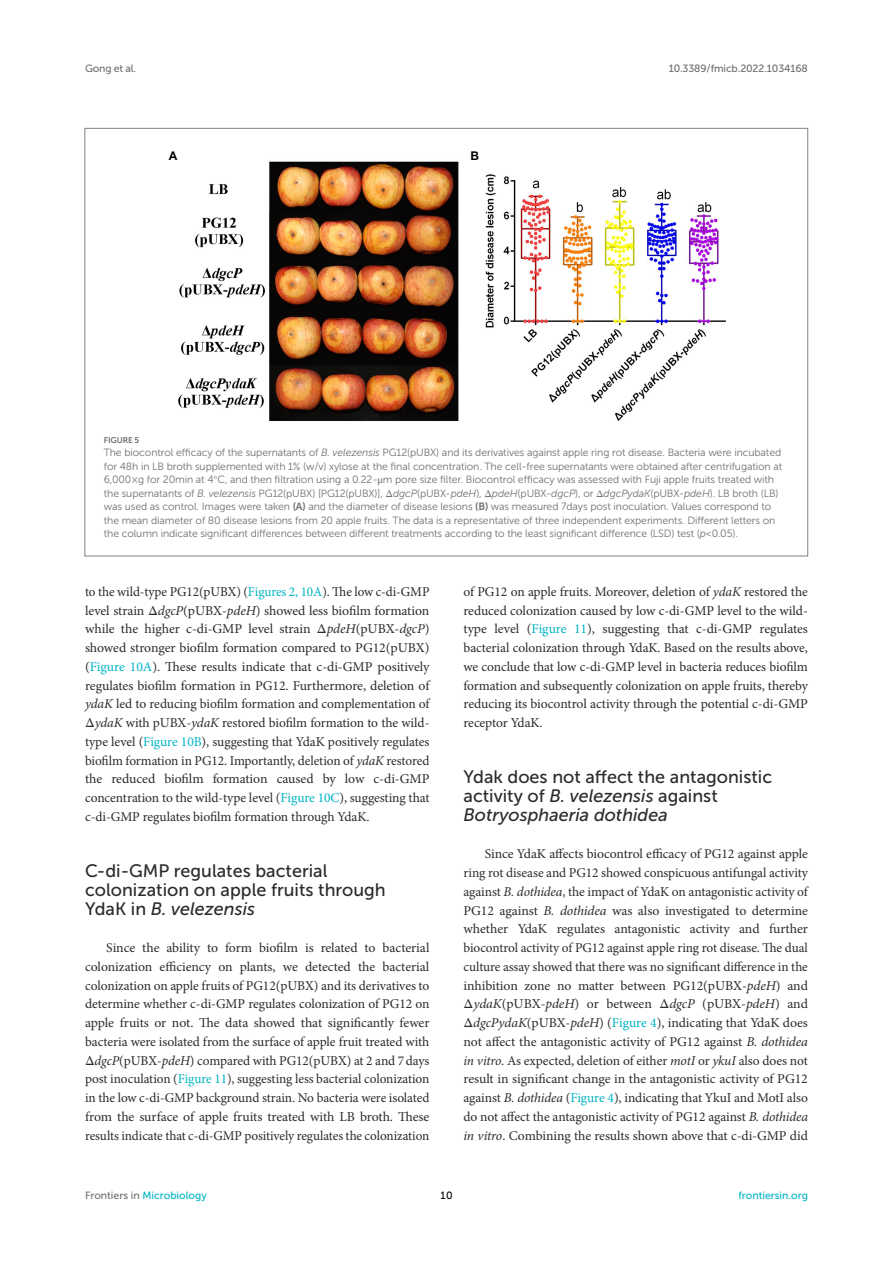
<style>
.page{position:relative;width:893px;height:1263px;background:#fff}
.page>*{position:absolute;margin:0;border:0;box-sizing:border-box;transform-origin:0 0}
.HEAD_2{font:18px/18.8px "Museo Sans 500";color:#2b2b2a}
.TEXT_FLUSH{font:13.5px/18.8px "Minion Pro";letter-spacing:-.005em;color:#2b2b2a;text-align:justify}
.t1{font:700 12px "Arial";color:#000}
.FIG_LEG{font:10.5px/13.5px "Museo Sans 300";letter-spacing:-.01em;color:#706f70}
.t2{font:10.5px "Museo Sans 500";color:#00b4c4}
.t3{font:10.5px "Museo Sans 500";letter-spacing:-.015em;color:#706f70}
.t4{font:10.5px "Museo Sans 500";color:#000}
.FIG_HD{font:8.25px "Museo Sans 700";letter-spacing:-.01em;color:#706f70}
.s1{font-style:italic}
.s2{font-family:"STIX"}
.s3{font-family:"STIX General"}
.s4{font-family:"Museo Sans 700"}
.s5{color:#00b4c4}
.s6{color:#706f70}
</style>
<div class="page">
<img style="left:178px;top:161px;width:548px;height:260px">
<p class="t3" style="left:85px;top:63px;width:53px">Gong et al.</p>
<p class="t3" style="left:669px;top:63px;width:141px">10.3389/fmicb.2022.1034168</p>
<p class="t1" style="left:169px;top:147px;width:10px">A</p>
<p class="t1" style="left:471px;top:147px;width:10px">B</p>
<p class="FIG_HD" style="left:104px;top:435px;width:37px">FIGURE 5</p>
<p class="FIG_LEG" style="left:104px;top:446px;width:680px">The biocontrol efficacy of the supernatants of <span class="s1">B. velezensis</span> PG12(pUBX) and its derivatives against apple ring rot disease. Bacteria were incubated for 48 h in LB broth supplemented with 1% (w/v) xylose at the final concentration. The cell-free supernatants were obtained after centrifugation at 6,000 ×g for 20 min at 4<span class="s2">°</span>C, and then filtration using a 0.22-<span class="s3">μ</span>m pore size filter. Biocontrol efficacy was assessed with Fuji apple fruits treated with the supernatants of <span class="s1">B. velezensis</span> PG12(pUBX) [PG12(pUBX)], <span class="s3">Δ</span><span class="s1">dgcP</span>(pUBX-<span class="s1">pdeH</span>), <span class="s3">Δ</span><span class="s1">pdeH</span>(pUBX-<span class="s1">dgcP</span>), or <span class="s3">Δ</span><span class="s1">dgcPydaK</span>(pUBX-<span class="s1">pdeH</span>). LB broth (LB) was used as control. Images were taken <span class="s4">(A)</span> and the diameter of disease lesions <span class="s4">(B)</span> was measured 7 days post inoculation. Values correspond to the mean diameter of 80 disease lesions from 20 apple fruits. The data is a representative of three independent experiments. Different letters on the column indicate significant differences between different treatments according to the least significant difference (LSD) test (<span class="s1">p</span> &lt; 0.05).</p>
<p class="TEXT_FLUSH" style="left:85px;top:582px;width:346px">to the wild-type PG12(pUBX) (<span class="s5">Figures 2, 10A</span>). The low c-di-GMP level strain <span class="s3">Δ</span><span class="s1">dgcP</span>(pUBX-<span class="s1">pdeH</span>) showed less biofilm formation while the higher c-di-GMP level strain <span class="s3">Δ</span><span class="s1">pdeH</span>(pUBX-<span class="s1">dgcP</span>) showed stronger biofilm formation compared to PG12(pUBX) (<span class="s5">Figure 10A</span>). These results indicate that c-di-GMP positively regulates biofilm formation in PG12. Furthermore, deletion of <span class="s1">ydaK</span> led to reducing biofilm formation and complementation of <span class="s3">Δ</span><span class="s1">ydaK</span> with pUBX-<span class="s1">ydaK</span> restored biofilm formation to the wild&shy;type level (<span class="s5">Figure 10B</span>), suggesting that YdaK positively regulates biofilm formation in PG12. Importantly, deletion of <span class="s1">ydaK</span> restored the reduced biofilm formation caused by low c-di-GMP concentration to the wild-type level (<span class="s5">Figure 10C</span>), suggesting that c-di-GMP regulates biofilm formation through YdaK.</p>
<p class="HEAD_2" style="left:85px;top:861px;width:302px">C-di-GMP regulates bacterial colonization on apple fruits through<br>YdaK in <span class="s1">B. velezensis</span></p>
<p class="TEXT_FLUSH" style="left:85px;top:938px;width:346px;text-indent:21px">Since the ability to form biofilm is related to bacterial colonization efficiency on plants, we detected the bacterial colonization on apple fruits of PG12(pUBX) and its derivatives to determine whether c-di-GMP regulates colonization of PG12 on apple fruits or not. The data showed that significantly fewer bacteria were isolated from the surface of apple fruit treated with <span class="s3">Δ</span><span class="s1">dgcP</span>(pUBX-<span class="s1">pdeH</span>) compared with PG12(pUBX) at 2 and 7days post inoculation (<span class="s5">Figure 11</span>), suggesting less bacterial colonization in the low c-di-GMP background strain. No bacteria were isolated from the surface of apple fruits treated with LB broth. These results indicate that c-di-GMP positively regulates the colonization</p>
<p class="TEXT_FLUSH" style="left:463px;top:582px;width:346px">of PG12 on apple fruits. Moreover, deletion of <span class="s1">ydaK</span> restored the reduced colonization caused by low c-di-GMP level to the wild&shy;type level (<span class="s5">Figure 11</span>), suggesting that c-di-GMP regulates bacterial colonization through YdaK. Based on the results above, we conclude that low c-di-GMP level in bacteria reduces biofilm formation and subsequently colonization on apple fruits, thereby reducing its biocontrol activity through the potential c-di-GMP receptor YdaK.</p>
<p class="HEAD_2" style="left:463px;top:768px;width:310px">Ydak does not affect the antagonistic activity of <span class="s1">B. velezensis</span> against<br><span class="s1">Botryosphaeria dothidea</span></p>
<p class="TEXT_FLUSH" style="left:463px;top:845px;width:346px;text-indent:21px">Since YdaK affects biocontrol efficacy of PG12 against apple ring rot disease and PG12 showed conspicuous antifungal activity against <span class="s1">B. dothidea</span>, the impact of YdaK on antagonistic activity of PG12 against <span class="s1">B. dothidea</span> was also investigated to determine whether YdaK regulates antagonistic activity and further biocontrol activity of PG12 against apple ring rot disease. The dual culture assay showed that there was no significant difference in the inhibition zone no matter between PG12(pUBX-<span class="s1">pdeH</span>) and <span class="s3">Δ</span><span class="s1">ydaK</span>(pUBX-<span class="s1">pdeH</span>) or between <span class="s3">Δ</span><span class="s1">dgcP</span> (pUBX-<span class="s1">pdeH</span>) and <span class="s3">Δ</span><span class="s1">dgcPydaK</span>(pUBX-<span class="s1">pdeH</span>) (<span class="s5">Figure 4</span>), indicating that YdaK does not affect the antagonistic activity of PG12 against <span class="s1">B. dothidea in vitro</span>. As expected, deletion of either <span class="s1">motI</span> or <span class="s1">ykuI</span> also does not result in significant change in the antagonistic activity of PG12 against <span class="s1">B. dothidea</span> (<span class="s5">Figure 4</span>), indicating that YkuI and MotI also do not affect the antagonistic activity of PG12 against <span class="s1">B. dothidea in vitro</span>. Combining the results shown above that c-di-GMP did</p>
<p class="t2" style="left:85px;top:1190px;width:123px"><span class="s6">Frontiers in</span> Microbiology</p>
<p class="t4" style="left:440px;top:1190px;width:14px">10</p>
<p class="t2" style="left:738px;top:1190px;width:71px">frontiersin.org</p>
</div>
